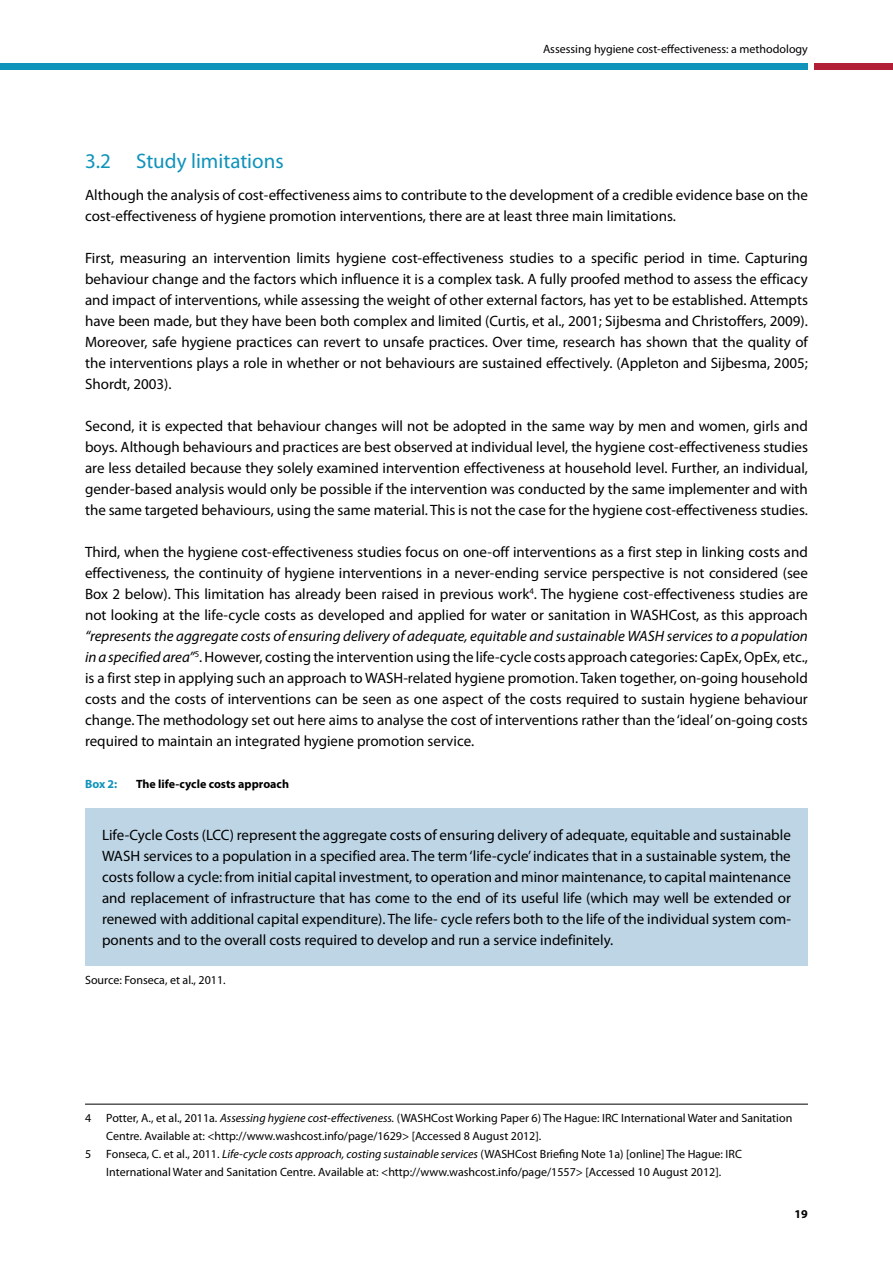
<style>
.page{position:relative;width:893px;height:1263px;background:#fff}
.page>*{position:absolute;margin:0;border:0;box-sizing:border-box;transform-origin:0 0}
.t1{font:21px "Myriad Pro";color:#0f93bb}
.t2{font:15px/21px "Myriad Pro";color:#000;text-align:justify}
.t3{font:12px/18px "Myriad Pro";color:#000}
.t4{font:700 12px "Myriad Pro";color:#000}
.t5{font:700 12px "Myriad Pro";color:#0f93bb}
.s1{font-style:italic}
</style>
<div class="page">
<div style="left:0;top:63px;width:808px;height:7px;background:#0f93bb"></div>
<div style="left:815px;top:63px;width:78px;height:7px;background:#b31e37"></div>
<div style="left:85px;top:808px;width:723px;height:158px;background:#bed5e5"></div>
<hr style="left:85px;top:1104px;width:723px;height:1px;background:#000">
<p class="t3" style="left:543px;top:39px;width:266px">Assessing hygiene cost-effectiveness: a methodology</p>
<h1 class="t1" style="left:85px;top:148px;width:200px">3.2 Study limitations</h1>
<p class="t2" style="left:85px;top:184px;width:724px">Although the analysis of cost-effectiveness aims to contribute to the development of a credible evidence base on the cost-effectiveness of hygiene promotion interventions, there are at least three main limitations.</p>
<p class="t2" style="left:85px;top:247px;width:724px">First, measuring an intervention limits hygiene cost-effectiveness studies to a specific period in time. Capturing behaviour change and the factors which influence it is a complex task. A fully proofed method to assess the efficacy and impact of interventions, while assessing the weight of other external factors, has yet to be established. Attempts have been made, but they have been both complex and limited (Curtis, et al., 2001; Sijbesma and Christoffers, 2009).<br>Moreover, safe hygiene practices can revert to unsafe practices. Over time, research has shown that the quality of the interventions plays a role in whether or not behaviours are sustained effectively. (Appleton and Sijbesma, 2005; Shordt, 2003).</p>
<p class="t2" style="left:85px;top:415px;width:724px">Second, it is expected that behaviour changes will not be adopted in the same way by men and women, girls and boys. Although behaviours and practices are best observed at individual level, the hygiene cost-effectiveness studies are less detailed because they solely examined intervention effectiveness at household level. Further, an individual, gender-based analysis would only be possible if the intervention was conducted by the same implementer and with the same targeted behaviours, using the same material. This is not the case for the hygiene cost-effectiveness studies.</p>
<p class="t2" style="left:85px;top:541px;width:724px">Third, when the hygiene cost-effectiveness studies focus on one-off interventions as a first step in linking costs and effectiveness, the continuity of hygiene interventions in a never-ending service perspective is not considered (see Box 2 below). This limitation has already been raised in previous work<sup>4</sup>. The hygiene cost-effectiveness studies are not looking at the life-cycle costs as developed and applied for water or sanitation in WASHCost, as this approach</p>
<p class="t2" style="left:85px;top:625px;width:724px"><span class="s1">“represents the aggregate costs of ensuring delivery of adequate, equitable and sustainable WASH services to a population in a specified area”</span><sup>5</sup>. However, costing the intervention using the life-cycle costs approach categories: CapEx, OpEx, etc., is a first step in applying such an approach to WASH-related hygiene promotion. Taken together, on-going household costs and the costs of interventions can be seen as one aspect of the costs required to sustain hygiene behaviour change. The methodology set out here aims to analyse the cost of interventions rather than the ‘ideal’ on-going costs required to maintain an integrated hygiene promotion service.</p>
<p class="t5" style="left:85px;top:776px;width:34px">Box 2:</p>
<p class="t4" style="left:136px;top:776px;width:155px">The life-cycle costs approach</p>
<p class="t2" style="left:102px;top:824px;width:690px">Life-Cycle Costs (LCC) represent the aggregate costs of ensuring delivery of adequate, equitable and sustainable WASH services to a population in a specified area. The term ‘life-cycle’ indicates that in a sustainable system, the costs follow a cycle: from initial capital investment, to operation and minor maintenance, to capital maintenance and replacement of infrastructure that has come to the end of its useful life (which may well be extended or renewed with additional capital expenditure). The life- cycle refers both to the life of the individual system com&shy;ponents and to the overall costs required to develop and run a service indefinitely.</p>
<p class="t3" style="left:85px;top:971px;width:142px">Source: Fonseca, et al., 2011.</p>
<p class="t3" style="left:85px;top:1109px;width:8px">4</p>
<p class="t3" style="left:106px;top:1109px;width:687px">Potter, A., et al., 2011a. <span class="s1">Assessing hygiene cost-effectiveness.</span> (WASHCost Working Paper 6) The Hague: IRC International Water and Sanitation<br>Centre. Available at: &lt;http://www.washcost.info/page/1629&gt; [Accessed 8 August 2012].</p>
<p class="t3" style="left:85px;top:1145px;width:8px">5</p>
<p class="t3" style="left:106px;top:1145px;width:637px">Fonseca, C. et al., 2011. <span class="s1">Life-cycle costs approach, costing sustainable services</span> (WASHCost Briefing Note 1a) [online] The Hague: IRC<br>International Water and Sanitation Centre. Available at: &lt;http://www.washcost.info/page/1557&gt; [Accessed 10 August 2012].</p>
<p class="t4" style="left:795px;top:1206px;width:15px">19</p>
</div>
